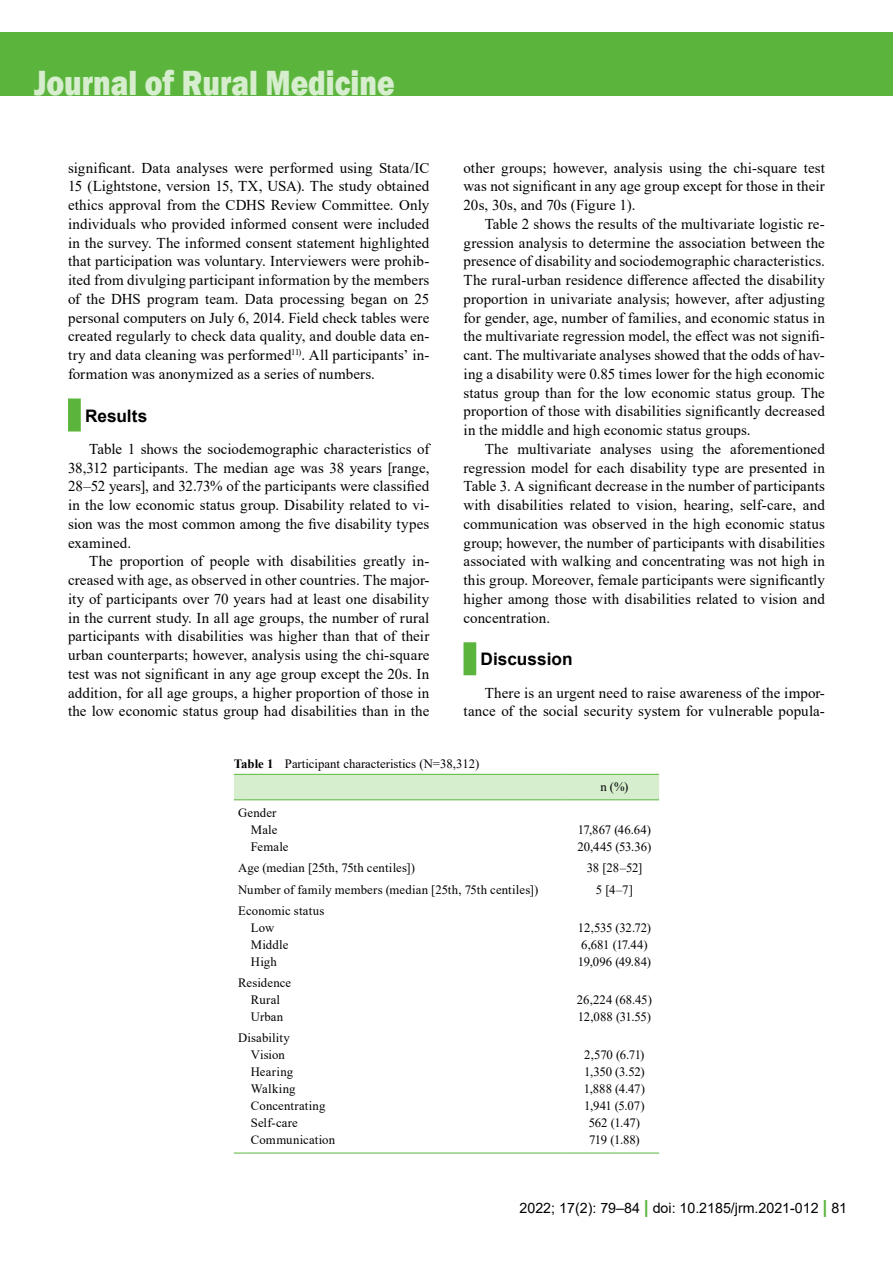
<style>
.page{position:relative;width:893px;height:1263px;background:#fff}
.page>*{position:absolute;margin:0;border:0;box-sizing:border-box;transform-origin:0 0}
.t1{font:800 36px "Franklin Gothic";color:#d6edce;scale:.83 1}
.t2{font:700 17.25px "Arial";color:#000}
.t3{font:15px/18.8px "Times New Roman";letter-spacing:.005em;color:#000;text-align:justify}
.t4{font:14.25px "Arial";color:#000}
.t5{font:12.75px/17px "Times New Roman";letter-spacing:.005em;color:#000}
.s1{font-weight:700}
.s2{font-weight:700;font-size:18px;color:#5bb53c}
</style>
<div class="page">
<div style="left:0;top:32px;width:893px;height:64px;background:#5bb53c"></div>
<div style="left:68px;top:398px;width:13px;height:33px;background:#5bb53c"></div>
<div style="left:463px;top:642px;width:13px;height:33px;background:#5bb53c"></div>
<div style="left:234px;top:774px;width:425px;height:26px;background:#d6edce"></div>
<hr style="left:247px;top:799px;width:319px;height:1px;background:#5bb53c">
<hr style="left:566px;top:799px;width:93px;height:1px;background:#5bb53c">
<svg style="left:234px;top:1153px;width:13px;height:1px"></svg>
<hr style="left:247px;top:1153px;width:319px;height:1px;background:#5bb53c">
<hr style="left:566px;top:1153px;width:93px;height:1px;background:#5bb53c">
<h1 class="t1" style="left:34px;top:59px;width:436px">Journal of Rural Medicine</h1>
<p class="t3" style="left:68px;top:158px;width:363px">significant. Data analyses were performed using Stata/IC 15 (Lightstone, version 15, TX, USA). The study obtained ethics approval from the CDHS Review Committee. Only individuals who provided informed consent were included in the survey. The informed consent statement highlighted that participation was voluntary. Interviewers were prohib&shy;ited from divulging participant information by the members of the DHS program team. Data processing began on 25 personal computers on July 6, 2014. Field check tables were created regularly to check data quality, and double data en&shy;try and data cleaning was performed<sup>11)</sup>. All participants’ in&shy;formation was anonymized as a series of numbers.</p>
<p class="t2" style="left:85px;top:403px;width:64px">Results</p>
<p class="t3" style="left:68px;top:439px;width:363px;text-indent:21px">Table 1 shows the sociodemographic characteristics of 38,312 participants. The median age was 38 years [range, 28–52 years], and 32.73% of the participants were classified in the low economic status group. Disability related to vi&shy;sion was the most common among the five disability types examined.</p>
<p class="t3" style="left:68px;top:551px;width:363px;text-indent:21px">The proportion of people with disabilities greatly in&shy;creased with age, as observed in other countries. The major&shy;ity of participants over 70 years had at least one disability in the current study. In all age groups, the number of rural participants with disabilities was higher than that of their urban counterparts; however, analysis using the chi-square test was not significant in any age group except the 20s. In addition, for all age groups, a higher proportion of those in the low economic status group had disabilities than in the</p>
<p class="t3" style="left:463px;top:158px;width:363px">other groups; however, analysis using the chi-square test was not significant in any age group except for those in their 20s, 30s, and 70s (Figure 1).</p>
<p class="t3" style="left:463px;top:214px;width:363px;text-indent:21px">Table 2 shows the results of the multivariate logistic re&shy;gression analysis to determine the association between the presence of disability and sociodemographic characteristics.<br>The rural-urban residence difference affected the disability proportion in univariate analysis; however, after adjusting for gender, age, number of families, and economic status in the multivariate regression model, the effect was not signifi&shy;cant. The multivariate analyses showed that the odds of hav&shy;ing a disability were 0.85 times lower for the high economic status group than for the low economic status group. The proportion of those with disabilities significantly decreased in the middle and high economic status groups.</p>
<p class="t3" style="left:463px;top:439px;width:363px;text-indent:21px">The multivariate analyses using the aforementioned regression model for each disability type are presented in Table 3. A significant decrease in the number of participants with disabilities related to vision, hearing, self-care, and communication was observed in the high economic status group; however, the number of participants with disabilities associated with walking and concentrating was not high in this group. Moreover, female participants were significantly higher among those with disabilities related to vision and concentration.</p>
<p class="t2" style="left:480px;top:647px;width:94px">Discussion</p>
<p class="t3" style="left:463px;top:683px;width:363px;text-align:right">There is an urgent need to raise awareness of the impor&shy;tance of the social security system for vulnerable popula-</p>
<p class="t5" style="left:234px;top:754px;width:247px"><span class="s1">Table 1</span> Participant characteristics (N=38,312)</p>
<p class="t5" style="left:600px;top:778px;width:30px">n (%)</p>
<p class="t5" style="left:238px;top:804px;width:41px;text-align:right">Gender<br>Male</p>
<p class="t5" style="left:578px;top:821px;width:75px">17,867 (46.64)</p>
<p class="t5" style="left:251px;top:838px;width:39px">Female</p>
<p class="t5" style="left:577px;top:838px;width:76px">20,445 (53.36)</p>
<p class="t5" style="left:238px;top:859px;width:178px">Age (median [25th, 75th centiles])</p>
<p class="t5" style="left:587px;top:859px;width:57px">38 [28–52]</p>
<p class="t5" style="left:238px;top:880px;width:302px">Number of family members (median [25th, 75th centiles])</p>
<p class="t5" style="left:596px;top:880px;width:39px">5 [4–7]</p>
<p class="t5" style="left:251px;top:902px;width:75px;text-indent:-13px">Economic status<br>Low</p>
<p class="t5" style="left:578px;top:919px;width:75px">12,535 (32.72)</p>
<p class="t5" style="left:251px;top:936px;width:39px">Middle</p>
<p class="t5" style="left:581px;top:936px;width:68px">6,681 (17.44)</p>
<p class="t5" style="left:251px;top:953px;width:28px">High</p>
<p class="t5" style="left:578px;top:953px;width:75px">19,096 (49.84)</p>
<p class="t5" style="left:238px;top:974px;width:55px;text-align:center">Residence<br>Rural</p>
<p class="t5" style="left:577px;top:991px;width:77px">26,224 (68.45)</p>
<p class="t5" style="left:251px;top:1008px;width:34px">Urban</p>
<p class="t5" style="left:578px;top:1008px;width:75px">12,088 (31.55)</p>
<p class="t5" style="left:251px;top:1029px;width:41px;text-indent:-13px">Disability<br>Vision</p>
<p class="t5" style="left:584px;top:1046px;width:62px">2,570 (6.71)</p>
<p class="t5" style="left:251px;top:1063px;width:44px">Hearing</p>
<p class="t5" style="left:584px;top:1063px;width:62px">1,350 (3.52)</p>
<p class="t5" style="left:251px;top:1080px;width:46px">Walking</p>
<p class="t5" style="left:584px;top:1080px;width:63px">1,888 (4.47)</p>
<p class="t5" style="left:251px;top:1097px;width:76px">Concentrating</p>
<p class="t5" style="left:584px;top:1097px;width:62px">1,941 (5.07)</p>
<p class="t5" style="left:251px;top:1114px;width:49px">Self-care</p>
<p class="t5" style="left:589px;top:1114px;width:53px">562 (1.47)</p>
<p class="t5" style="left:251px;top:1131px;width:86px">Communication</p>
<p class="t5" style="left:589px;top:1131px;width:52px">719 (1.88)</p>
<p class="t4" style="left:519px;top:1198px;width:329px">2022; 17(2): 79–84 <span class="s2">|</span> doi: 10.2185/jrm.2021-012 <span class="s2">|</span> 81</p>
</div>
